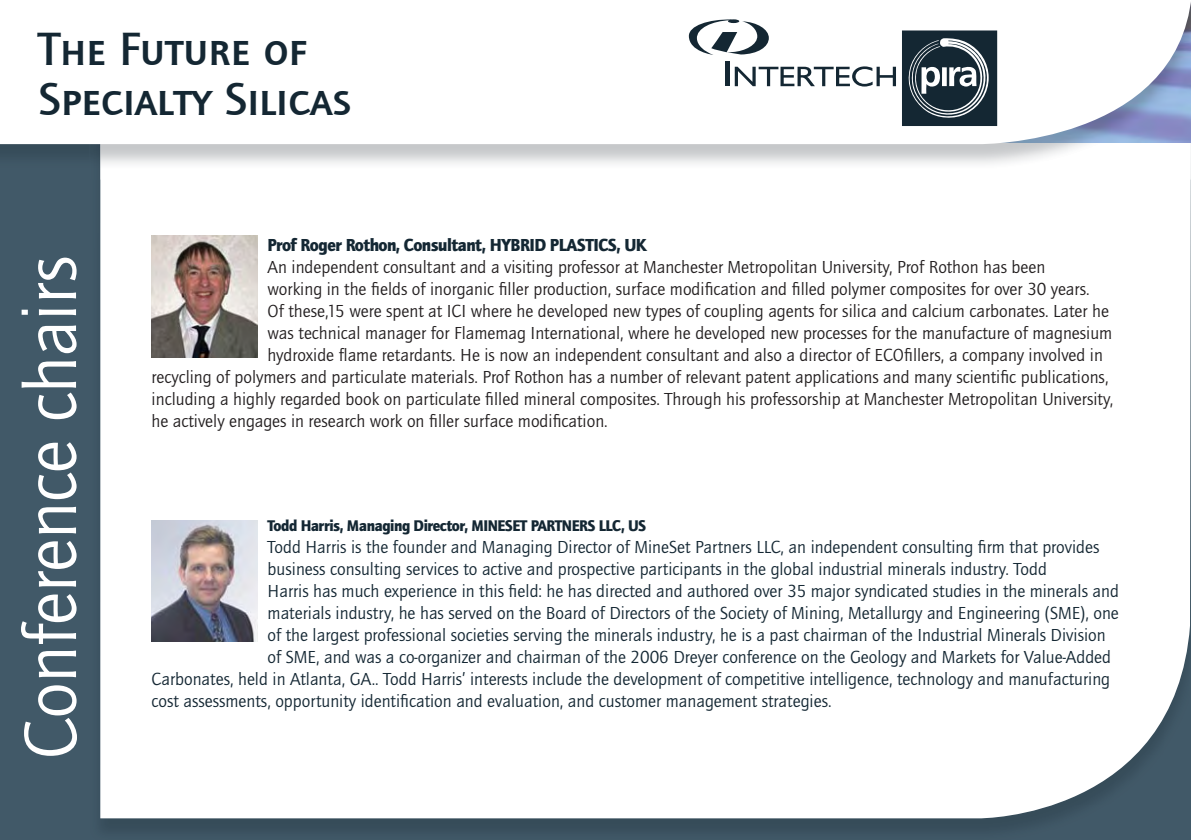
<style>
.page{position:relative;width:1191px;height:840px;background:#fff}
.page>*{position:absolute;margin:0;border:0;box-sizing:border-box;transform-origin:0 0}
.t1{font:76px "ITC Quay Sans";letter-spacing:-.01em;color:#fff}
.t2{font:48px/50px "Quay Sans Md SCITCTT";color:#142733}
.t3{font:18px "ITC Quay Sans";color:#142733}
.t4{font:18px "ITC Quay Sans";color:#231f20}
.t5{font:900 18px "Quay Sans ITC";letter-spacing:-.03em;color:#142733;scale:.95 1}
.t6{font:900 16px "Quay Sans ITC";letter-spacing:-.03em;color:#142733;scale:.95 1}
</style>
<div class="page">
<div style="left:0;top:64px;width:1191px;height:775px;background:#415968"></div>
<img style="left:91px;top:144px;width:959px;height:686px">
<div style="left:100px;top:144px;width:1091px;height:673px;background:#fff"></div>
<img style="left:152px;top:236px;width:106px;height:121px">
<img style="left:0;top:144px;width:91px;height:11px">
<img style="left:100px;top:144px;width:1090px;height:36px">
<div style="left:0;top:2px;width:1191px;height:142px;background:#fff"></div>
<hr style="left:725px;top:61px;width:4px;height:25px;background:#142733">
<svg style="left:734px;top:66px;width:162px;height:20px"></svg>
<svg style="left:689px;top:19px;width:80px;height:36px"></svg>
<svg style="left:902px;top:30px;width:95px;height:96px"></svg>
<img style="left:152px;top:520px;width:106px;height:121px">
<h2 class="t2" style="left:38px;top:24px;width:314px">The Future of<br>Specialty Silicas</h2>
<h1 class="t1" style="left:19px;top:759px;width:505px;rotate:-90deg">Conference chairs</h1>
<p class="t5" style="left:268px;top:238px;width:401px">Prof Roger Rothon, Consultant, HYBRID PLASTICS, UK</p>
<p class="t4" style="left:268px;top:259px;width:779px">An independent consultant and a visiting professor at Manchester Metropolitan University, Prof Rothon has been</p>
<p class="t4" style="left:268px;top:281px;width:823px">working in the fields of inorganic filler production, surface modification and filled polymer composites for over 30 years.</p>
<p class="t4" style="left:268px;top:303px;width:843px">Of these,15 were spent at ICI where he developed new types of coupling agents for silica and calcium carbonates. Later he</p>
<p class="t4" style="left:268px;top:325px;width:846px">was technical manager for Flamemag International, where he developed new processes for the manufacture of magnesium</p>
<p class="t4" style="left:268px;top:347px;width:837px">hydroxide flame retardants. He is now an independent consultant and also a director of ECOfillers, a company involved in</p>
<p class="t4" style="left:152px;top:369px;width:958px">recycling of polymers and particulate materials. Prof Rothon has a number of relevant patent applications and many scientific publications,</p>
<p class="t4" style="left:152px;top:391px;width:963px">including a highly regarded book on particulate filled mineral composites. Through his professorship at Manchester Metropolitan University,</p>
<p class="t4" style="left:152px;top:413px;width:458px">he actively engages in research work on filler surface modification.</p>
<p class="t6" style="left:268px;top:519px;width:400px">Todd Harris, Managing Director, MINESET PARTNERS LLC, US</p>
<p class="t3" style="left:268px;top:539px;width:833px">Todd Harris is the founder and Managing Director of MineSet Partners LLC, an independent consulting firm that provides</p>
<p class="t3" style="left:268px;top:561px;width:781px">business consulting services to active and prospective participants in the global industrial minerals industry. Todd</p>
<p class="t3" style="left:268px;top:583px;width:853px">Harris has much experience in this field: he has directed and authored over 35 major syndicated studies in the minerals and</p>
<p class="t3" style="left:268px;top:605px;width:852px">materials industry, he has served on the Board of Directors of the Society of Mining, Metallurgy and Engineering (SME), one</p>
<p class="t3" style="left:268px;top:627px;width:839px">of the largest professional societies serving the minerals industry, he is a past chairman of the Industrial Minerals Division</p>
<p class="t3" style="left:268px;top:649px;width:845px">of SME, and was a co-organizer and chairman of the 2006 Dreyer conference on the Geology and Markets for Value-Added</p>
<p class="t3" style="left:152px;top:671px;width:960px">Carbonates, held in Atlanta, GA.. Todd Harris’ interests include the development of competitive intelligence, technology and manufacturing</p>
<p class="t3" style="left:152px;top:693px;width:681px">cost assessments, opportunity identification and evaluation, and customer management strategies.</p>
</div>
